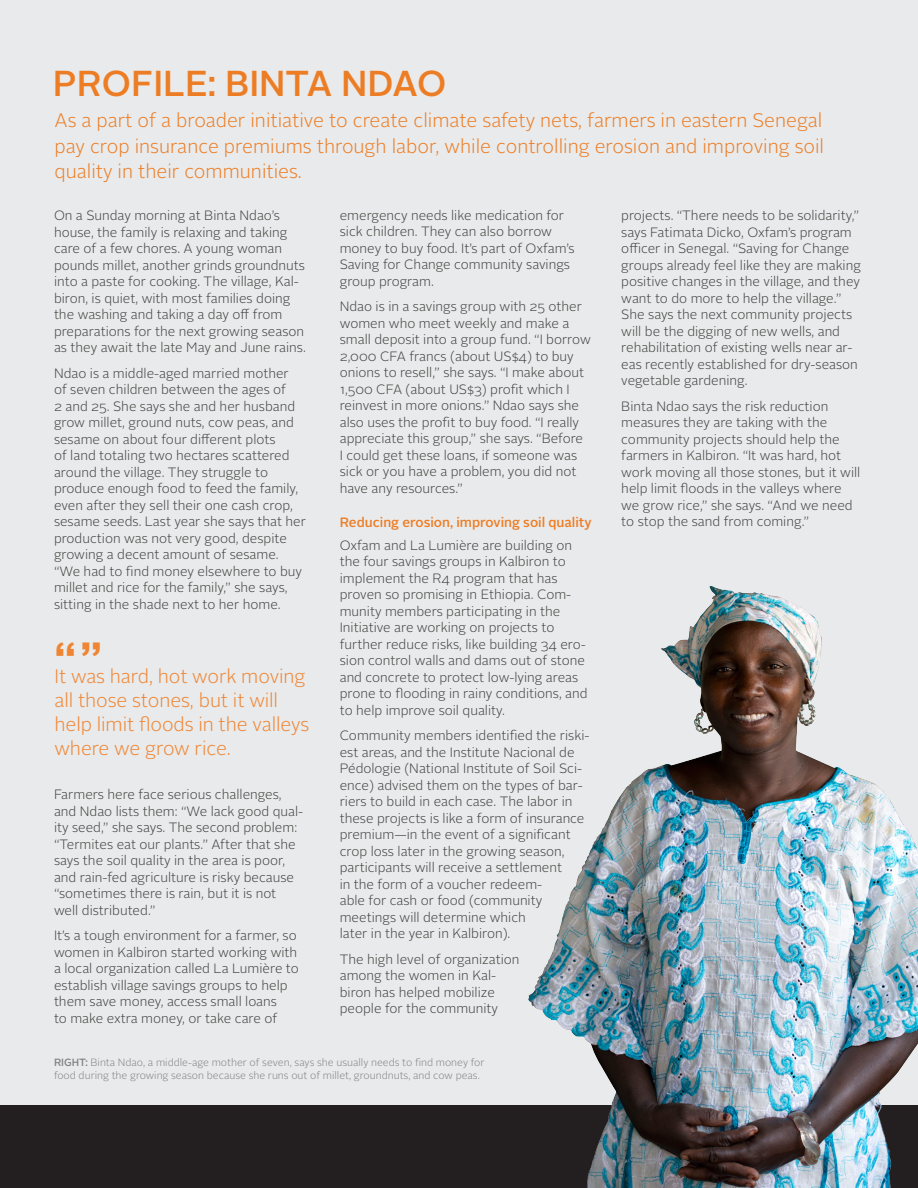
<style>
.page{position:relative;width:918px;height:1188px;background:#e9eaeb}
.page>*{position:absolute;margin:0;border:0;box-sizing:border-box;transform-origin:0 0}
.Profile__inline_quot{font:700 45px "Alright Sans";color:#ef8533}
.Profile_Head_A{font:500 36px "Alright Sans";color:#ed7d24}
.Profile_Deck{font:300 19.5px/25.5px "Alright Sans";color:#ed7d24;text-align:justify}
.Profile__inline_quot-2{font:300 19.5px/24px "Alright Sans";letter-spacing:-.005em;color:#ef8533}
.Body{font:300 13.5px/16.5px "Alright Sans";color:#41413f}
.Head_C{font:500 13.5px "Alright Sans";color:#ed7d24}
.t1{font:300 10.5px/12.8px "Alright Sans";color:#808285}
.s1{font-weight:500}
</style>
<div class="page">
<div style="left:0;top:1105px;width:918px;height:83px;background:#231f20"></div>
<img style="left:528px;top:586px;width:390px;height:602px">
<p class="Profile_Head_A" style="left:53px;top:58px;width:395px">PROFILE: BINTA NDAO</p>
<p class="Profile_Deck" style="left:55px;top:108px;width:771px">As a part of a broader initiative to create climate safety nets, farmers in eastern Senegal pay crop insurance premiums through labor, while controlling erosion and improving soil quality in their communities.</p>
<p class="Body" style="left:54px;top:208px;width:253px">On a Sunday morning at Binta Ndao’s house, the family is relaxing and taking care of a few chores. A young woman pounds millet, another grinds groundnuts into a paste for cooking. The village, Kal&shy;biron, is quiet, with most families doing the washing and taking a day off from preparations for the next growing season as they await the late May and June rains.</p>
<p class="Body" style="left:54px;top:365px;width:253px">Ndao is a middle-aged married mother<br>of seven children between the ages of<br>2 and 25. She says she and her husband grow millet, ground nuts, cow peas, and sesame on about four different plots<br>of land totaling two hectares scattered around the village. They struggle to produce enough food to feed the family, even after they sell their one cash crop, sesame seeds. Last year she says that her production was not very good, despite growing a decent amount of sesame. “We had to find money elsewhere to buy millet and rice for the family,” she says, sitting in the shade next to her home.</p>
<p class="Profile__inline_quot" style="left:55px;top:627px;width:49px">“”</p>
<p class="Profile__inline_quot-2" style="left:55px;top:665px;width:256px">It was hard, hot work moving all those stones, but it will help limit floods in the valleys where we grow rice.</p>
<p class="Body" style="left:54px;top:787px;width:251px">Farmers here face serious challenges, and Ndao lists them: “We lack good qual&shy;ity seed,” she says. The second problem: “Termites eat our plants.” After that she says the soil quality in the area is poor, and rain-fed agriculture is risky because “sometimes there is rain, but it is not well distributed.”</p>
<p class="Body" style="left:54px;top:928px;width:246px">It’s a tough environment for a farmer, so women in Kalbiron started working with a local organization called La Lumière to establish village savings groups to help them save money, access small loans<br>to make extra money, or take care of</p>
<p class="Body" style="left:340px;top:207px;width:236px">emergency needs like medication for sick children. They can also borrow money to buy food. It’s part of Oxfam’s<br>Saving for Change community savings group program.</p>
<p class="Body" style="left:340px;top:299px;width:253px">Ndao is in a savings group with 25 other women who meet weekly and make a small deposit into a group fund. “I borrow 2,000 CFA francs (about US$4) to buy onions to resell,” she says. “I make about 1,500 CFA (about US$3) profit which I reinvest in more onions.” Ndao says she also uses the profit to buy food. “I really appreciate this group,” she says. “Before<br>I could get these loans, if someone was sick or you have a problem, you did not have any resources.”</p>
<p class="Head_C" style="left:340px;top:513px;width:254px">Reducing erosion, improving soil quality</p>
<p class="Body" style="left:340px;top:537px;width:249px">Oxfam and La Lumière are building on the four savings groups in Kalbiron to implement the R4 program that has proven so promising in Ethiopia. Com&shy;munity members participating in the Initiative are working on projects to further reduce risks, like building 34 ero&shy;sion control walls and dams out of stone and concrete to protect low-lying areas prone to flooding in rainy conditions, and to help improve soil quality.</p>
<p class="Body" style="left:340px;top:728px;width:251px">Community members identified the riski&shy;est areas, and the Institute Nacional de Pédologie (National Institute of Soil Sci&shy;ence) advised them on the types of bar&shy;riers to build in each case. The labor in these projects is like a form of insurance premium—in the event of a significant crop loss later in the growing season, participants will receive a settlement<br>in the form of a voucher redeem-<br>able for cash or food (community meetings will determine which<br>later in the year in Kalbiron).</p>
<p class="Body" style="left:340px;top:951px;width:181px">The high level of organization among the women in Kal&shy;biron has helped mobilize people for the community</p>
<p class="t1" style="left:54px;top:1057px;width:432px"><span class="s1">RIGHT:</span> Binta Ndao, a middle-age mother of seven, says she usually needs to find money for food during the growing season because she runs out of millet, groundnuts, and cow peas.</p>
<p class="Body" style="left:621px;top:208px;width:241px">projects. “There needs to be solidarity,” says Fatimata Dicko, Oxfam’s program officer in Senegal. “Saving for Change groups already feel like they are making positive changes in the village, and they want to do more to help the village.” She says the next community projects will be the digging of new wells, and rehabilitation of existing wells near ar&shy;eas recently established for dry-season vegetable gardening.</p>
<p class="Body" style="left:621px;top:398px;width:241px">Binta Ndao says the risk reduction measures they are taking with the community projects should help the farmers in Kalbiron. “It was hard, hot work moving all those stones, but it will help limit floods in the valleys where we grow rice,” she says. “And we need to stop the sand from coming.”</p>
</div>
